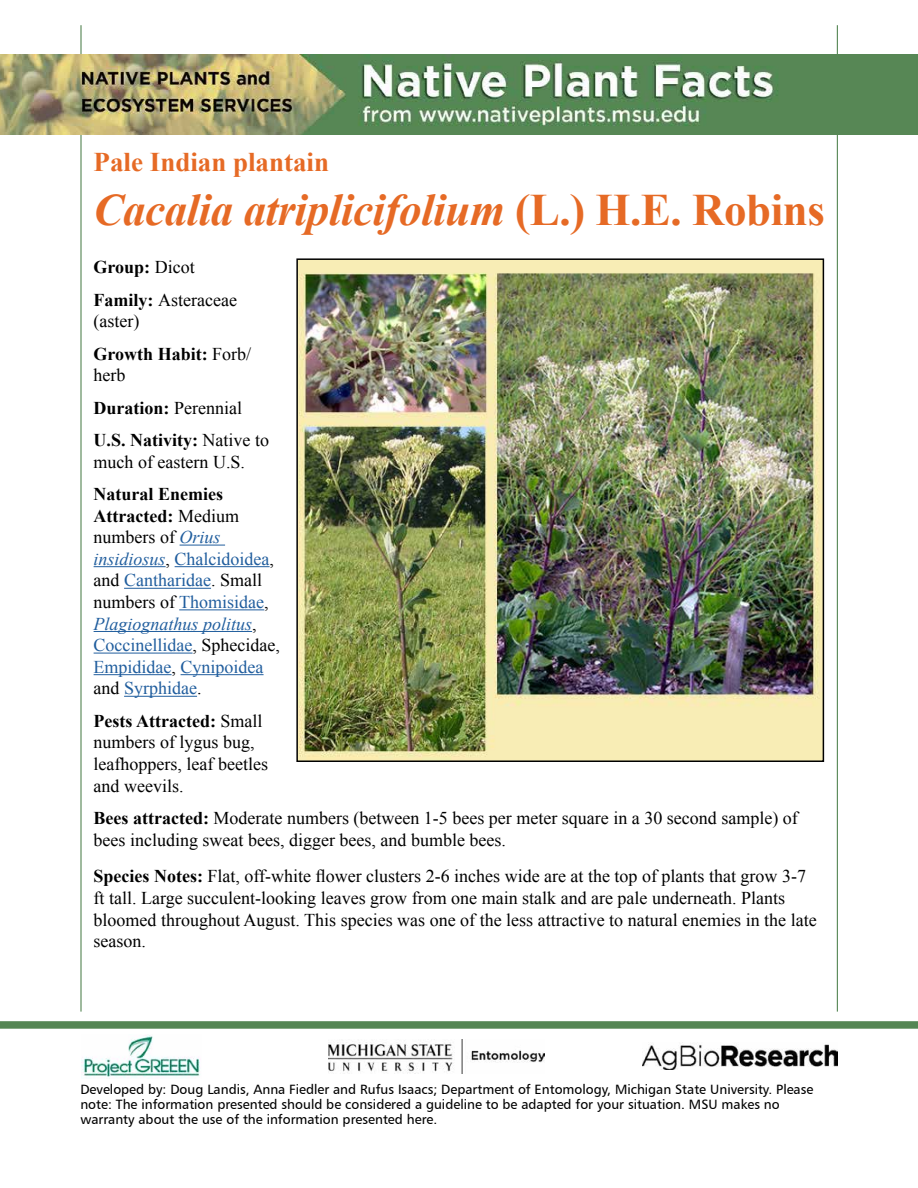
<style>
.page{position:relative;width:918px;height:1188px;background:#fff}
.page>*{position:absolute;margin:0;border:0;box-sizing:border-box;transform-origin:0 0}
.Header__Common_Name{font:italic 700 45px "Times New Roman";letter-spacing:-.01em;color:#e66a25}
.t1{font:700 27px "Times New Roman";color:#e66a25}
.Text_-_native_plants{font:18px/21.6px "Times New Roman";color:#000}
.Text_-_native_plants-2{font:18px/21.6px "Times New Roman";color:#215e9e}
.Text_-_native_plants-3{font:700 18px/21.6px "Times New Roman";color:#000}
.t2{font:13.5px/15px "Humanist 777 BT Roman B";color:#000}
.s1{font-style:normal}
.s2{font-weight:400}
.s3{font-weight:700}
.s4{font-weight:700;color:#000}
.s5{color:#000}
.s6{font-style:italic}
</style>
<div class="page">
<hr style="left:837px;top:25px;width:1px;height:987px;background:#558654">
<hr style="left:80px;top:25px;width:2px;height:987px;background:#558654">
<img style="left:0;top:54px;width:918px;height:81px">
<img style="left:643px;top:1044px;width:194px;height:26px">
<img style="left:328px;top:1039px;width:216px;height:35px">
<img style="left:81px;top:1035px;width:119px;height:44px">
<div style="left:0;top:1021px;width:918px;height:8px;background:#558654"></div>
<hr style="left:180px;top:545px;width:45px;height:1px;background:#215e9e">
<hr style="left:94px;top:566px;width:72px;height:1px;background:#215e9e">
<hr style="left:175px;top:566px;width:95px;height:1px;background:#215e9e">
<hr style="left:124px;top:588px;width:87px;height:1px;background:#215e9e">
<hr style="left:179px;top:609px;width:85px;height:1px;background:#215e9e">
<hr style="left:94px;top:631px;width:158px;height:1px;background:#215e9e">
<hr style="left:94px;top:653px;width:99px;height:1px;background:#215e9e">
<hr style="left:94px;top:674px;width:78px;height:1px;background:#215e9e">
<hr style="left:181px;top:674px;width:83px;height:1px;background:#215e9e">
<hr style="left:124px;top:696px;width:73px;height:1px;background:#215e9e">
<img style="left:299px;top:261px;width:522px;height:498px">
<div style="left:296px;top:258px;width:528px;height:504px;border:2px solid #000"></div>
<p class="t1" style="left:94px;top:143px;width:237px">Pale Indian plantain</p>
<p class="Header__Common_Name" style="left:94px;top:179px;width:733px">Cacalia atriplicifolium <span class="s1">(L.) H.E. Robins</span></p>
<p class="Text_-_native_plants-3" style="left:94px;top:256px;width:103px">Group: <span class="s2">Dicot</span></p>
<p class="Text_-_native_plants" style="left:94px;top:288px;width:145px"><span class="s3">Family:</span> Asteraceae (aster)</p>
<p class="Text_-_native_plants-3" style="left:94px;top:342px;width:159px">Growth Habit: <span class="s2">Forb/ herb</span></p>
<p class="Text_-_native_plants-3" style="left:94px;top:396px;width:150px">Duration: <span class="s2">Perennial</span></p>
<p class="Text_-_native_plants" style="left:94px;top:429px;width:177px"><span class="s3">U.S. Nativity:</span> Native to much of eastern U.S.</p>
<p class="Text_-_native_plants-2" style="left:94px;top:483px;width:188px"><span class="s4">Natural Enemies<br>Attracted:</span> <span class="s5">Medium numbers of</span> <span class="s6">Orius insidiosus</span><span class="s5">,</span> Chalcidoidea<span class="s5">, and</span> Cantharidae<span class="s5">. Small numbers of</span> Thomisidae<span class="s5">,<br></span><span class="s6">Plagiognathus politus</span><span class="s5">,<br></span>Coccinellidae<span class="s5">, Sphecidae,<br></span>Empididae<span class="s5">,</span> Cynipoidea <span class="s5">and</span> Syrphidae<span class="s5">.</span></p>
<p class="Text_-_native_plants" style="left:94px;top:710px;width:176px"><span class="s3">Pests Attracted:</span> Small numbers of lygus bug, leafhoppers, leaf beetles and weevils.</p>
<p class="Text_-_native_plants" style="left:94px;top:807px;width:706px"><span class="s3">Bees attracted:</span> Moderate numbers (between 1-5 bees per meter square in a 30 second sample) of bees including sweat bees, digger bees, and bumble bees.</p>
<p class="Text_-_native_plants" style="left:94px;top:865px;width:725px"><span class="s3">Species Notes:</span> Flat, off-white flower clusters 2-6 inches wide are at the top of plants that grow 3-7 ft tall. Large succulent-looking leaves grow from one main stalk and are pale underneath. Plants bloomed throughout August. This species was one of the less attractive to natural enemies in the late season.</p>
<p class="t2" style="left:80px;top:1082px;width:734px">Developed by: Doug Landis, Anna Fiedler and Rufus Isaacs; Department of Entomology, Michigan State University. Please note: The information presented should be considered a guideline to be adapted for your situation. MSU makes no warranty about the use of the information presented here.</p>
</div>
